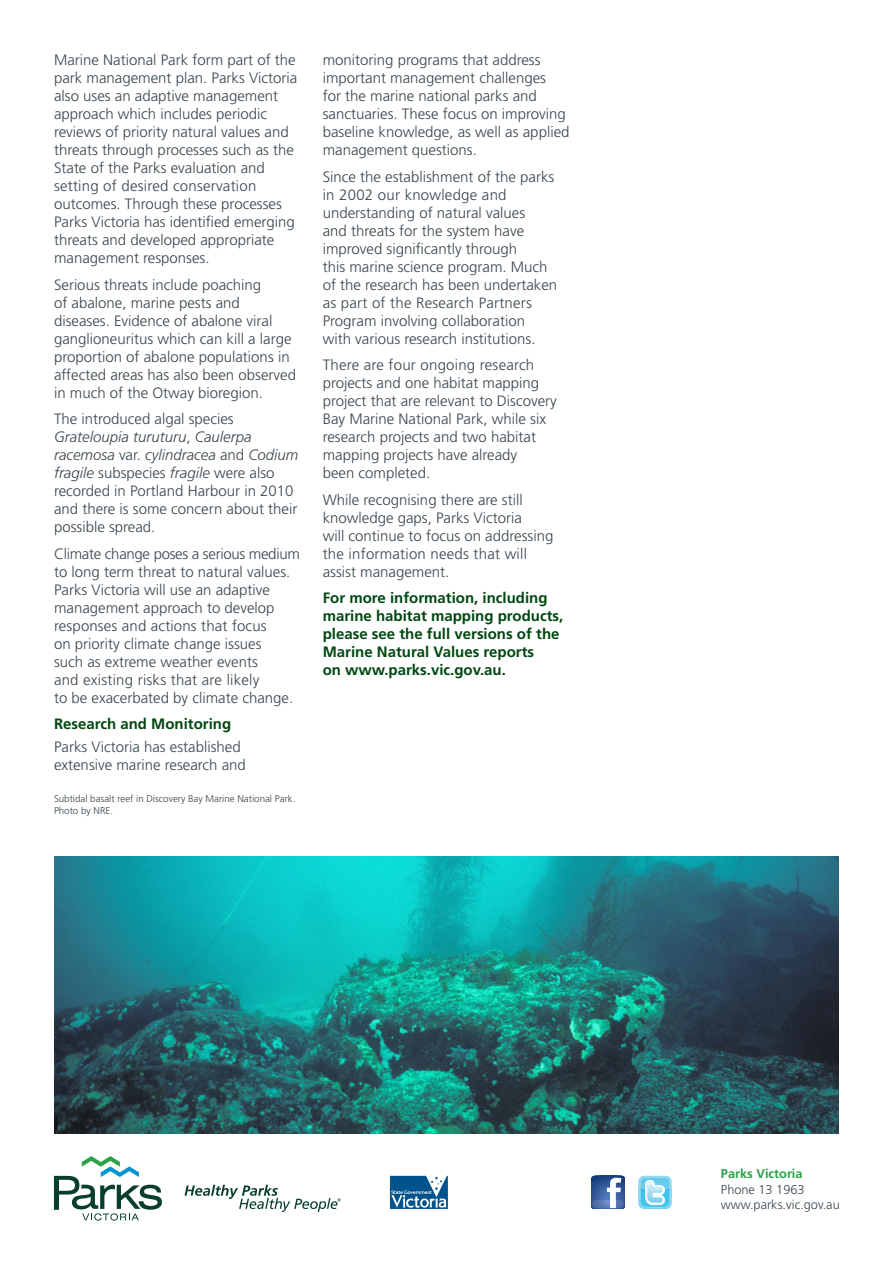
<style>
.page{position:relative;width:893px;height:1263px;background:#fff}
.page>*{position:absolute;margin:0;border:0;box-sizing:border-box;transform-origin:0 0}
.TEXT{font:300 15px/18px "Frutiger LT";color:#38454d}
.SUBHEADING{font:700 15px/18px "Frutiger LT";color:#004710}
.t1{font:300 12.75px/15.3px "Frutiger LT";color:#38454d}
.t2{font:300 9.75px/11.2px "Frutiger LT";color:#38454d}
.s1{font-style:italic}
.s2{font-weight:700;color:#29a347}
</style>
<div class="page">
<svg style="left:390px;top:1176px;width:58px;height:33px"></svg>
<svg style="left:54px;top:1156px;width:108px;height:64px"></svg>
<svg style="left:185px;top:1185px;width:156px;height:27px"></svg>
<svg style="left:591px;top:1176px;width:34px;height:33px"></svg>
<svg style="left:638px;top:1176px;width:34px;height:33px"></svg>
<img style="left:54px;top:856px;width:785px;height:278px">
<p class="TEXT" style="left:54px;top:51px;width:245px">Marine National Park form part of the park management plan. Parks Victoria also uses an adaptive management approach which includes periodic reviews of priority natural values and threats through processes such as the State of the Parks evaluation and setting of desired conservation outcomes. Through these processes Parks Victoria has identified emerging threats and developed appropriate management responses.</p>
<p class="TEXT" style="left:54px;top:276px;width:243px">Serious threats include poaching<br>of abalone, marine pests and diseases. Evidence of abalone viral ganglioneuritus which can kill a large proportion of abalone populations in affected areas has also been observed in much of the Otway bioregion.</p>
<p class="TEXT" style="left:54px;top:410px;width:246px">The introduced algal species<br><span class="s1">Grateloupia turuturu</span>, <span class="s1">Caulerpa racemosa</span> var. <span class="s1">cylindracea</span> and <span class="s1">Codium fragile</span> subspecies <span class="s1">fragile</span> were also recorded in Portland Harbour in 2010 and there is some concern about their possible spread.</p>
<p class="TEXT" style="left:54px;top:545px;width:247px">Climate change poses a serious medium to long term threat to natural values.<br>Parks Victoria will use an adaptive management approach to develop responses and actions that focus<br>on priority climate change issues<br>such as extreme weather events<br>and existing risks that are likely<br>to be exacerbated by climate change.</p>
<p class="SUBHEADING" style="left:54px;top:715px;width:179px">Research and Monitoring</p>
<p class="TEXT" style="left:54px;top:738px;width:193px">Parks Victoria has established extensive marine research and</p>
<p class="t2" style="left:54px;top:793px;width:243px">Subtidal basalt reef in Discovery Bay Marine National Park.<br>Photo by NRE.</p>
<p class="TEXT" style="left:323px;top:51px;width:248px">monitoring programs that address important management challenges<br>for the marine national parks and sanctuaries. These focus on improving baseline knowledge, as well as applied management questions.</p>
<p class="TEXT" style="left:323px;top:168px;width:236px">Since the establishment of the parks in 2002 our knowledge and understanding of natural values<br>and threats for the system have improved significantly through<br>this marine science program. Much of the research has been undertaken as part of the Research Partners Program involving collaboration<br>with various research institutions.</p>
<p class="TEXT" style="left:323px;top:356px;width:236px">There are four ongoing research projects and one habitat mapping project that are relevant to Discovery<br>Bay Marine National Park, while six research projects and two habitat mapping projects have already<br>been completed.</p>
<p class="TEXT" style="left:323px;top:491px;width:232px">While recognising there are still knowledge gaps, Parks Victoria<br>will continue to focus on addressing the information needs that will assist management.</p>
<p class="SUBHEADING" style="left:323px;top:589px;width:242px">For more information, including marine habitat mapping products, please see the full versions of the<br>Marine Natural Values reports<br>on www.parks.vic.gov.au.</p>
<p class="t1" style="left:721px;top:1166px;width:120px"><span class="s2">Parks Victoria<br></span>Phone 13 1963 www.parks.vic.gov.au</p>
</div>
